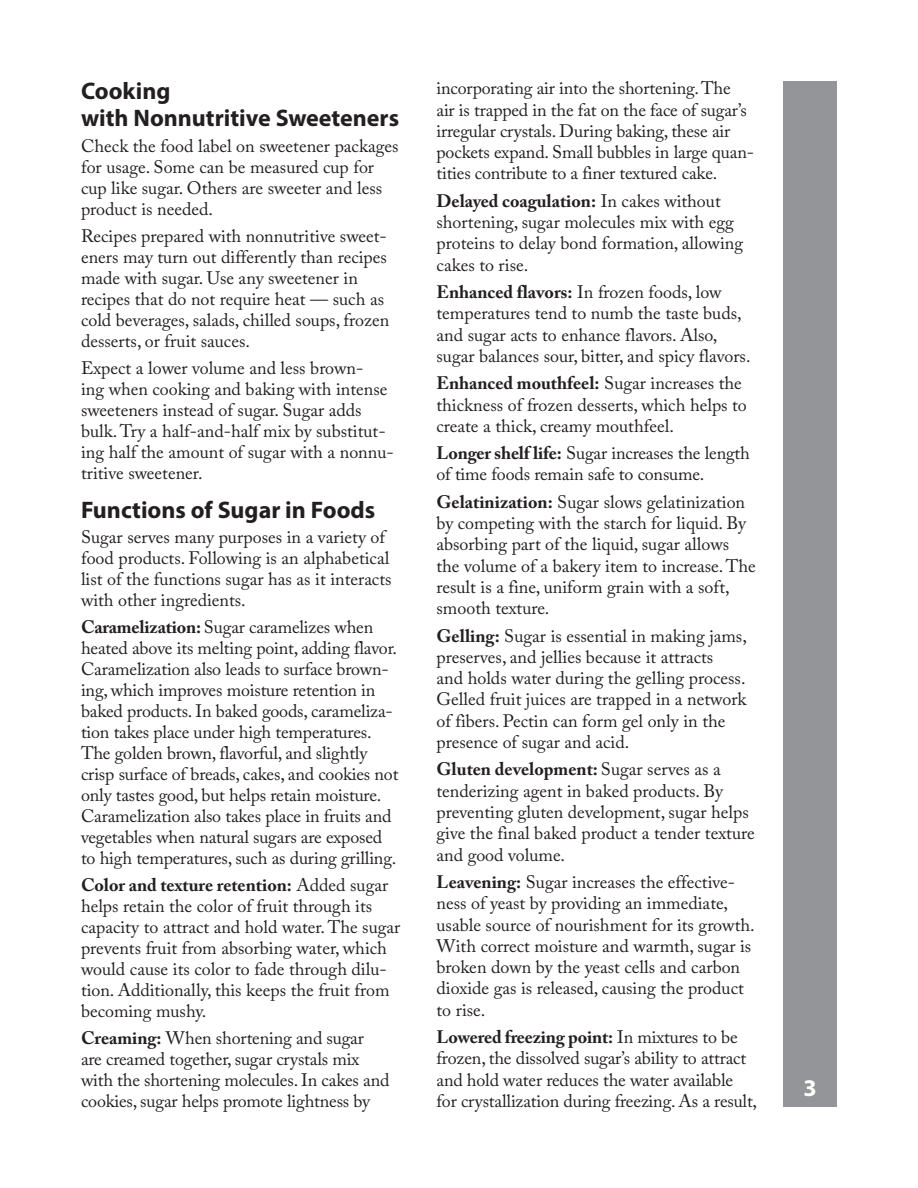
<style>
.page{position:relative;width:918px;height:1188px;background:#fff}
.page>*{position:absolute;margin:0;border:0;box-sizing:border-box;transform-origin:0 0}
.Subheads{font:700 24px/27px "Myriad Pro";color:#231f20}
.Subheads-2{font:700 24px "Myriad Pro";color:#fff}
.Body_text{font:18px/21px "Adobe Caslon Pro";color:#231f20}
.s1{font-weight:700}
</style>
<div class="page">
<div style="left:783px;top:81px;width:54px;height:1026px;background:#939598"></div>
<p class="Subheads" style="left:81px;top:77px;width:320px">Cooking<br>with Nonnutritive Sweeteners</p>
<p class="Body_text" style="left:81px;top:135px;width:319px">Check the food label on sweetener packages for usage. Some can be measured cup for cup like sugar. Others are sweeter and less product is needed.</p>
<p class="Body_text" style="left:81px;top:225px;width:310px">Recipes prepared with nonnutritive sweet&shy;eners may turn out differently than recipes made with sugar. Use any sweetener in recipes that do not require heat — such as cold beverages, salads, chilled soups, frozen desserts, or fruit sauces.</p>
<p class="Body_text" style="left:81px;top:357px;width:314px">Expect a lower volume and less brown-<br>ing when cooking and baking with intense sweeteners instead of sugar. Sugar adds bulk. Try a half-and-half mix by substitut&shy;ing half the amount of sugar with a nonnu&shy;tritive sweetener.</p>
<p class="Subheads" style="left:81px;top:495px;width:296px">Functions of Sugar in Foods</p>
<p class="Body_text" style="left:81px;top:526px;width:312px">Sugar serves many purposes in a variety of food products. Following is an alphabetical list of the functions sugar has as it interacts with other ingredients.</p>
<p class="Body_text" style="left:81px;top:616px;width:319px"><span class="s1">Caramelization:</span> Sugar caramelizes when heated above its melting point, adding flavor.<br>Caramelization also leads to surface brown&shy;ing, which improves moisture retention in baked products. In baked goods, carameliza&shy;tion takes place under high temperatures.<br>The golden brown, flavorful, and slightly crisp surface of breads, cakes, and cookies not only tastes good, but helps retain moisture.<br>Caramelization also takes place in fruits and vegetables when natural sugars are exposed to high temperatures, such as during grilling.</p>
<p class="Body_text" style="left:81px;top:874px;width:321px"><span class="s1">Color and texture retention:</span> Added sugar helps retain the color of fruit through its capacity to attract and hold water. The sugar prevents fruit from absorbing water, which would cause its color to fade through dilu&shy;tion. Additionally, this keeps the fruit from becoming mushy.</p>
<p class="Body_text" style="left:81px;top:1027px;width:310px"><span class="s1">Creaming:</span> When shortening and sugar<br>are creamed together, sugar crystals mix with the shortening molecules. In cakes and cookies, sugar helps promote lightness by</p>
<p class="Body_text" style="left:436px;top:77px;width:319px">incorporating air into the shortening. The<br>air is trapped in the fat on the face of sugar’s irregular crystals. During baking, these air pockets expand. Small bubbles in large quan&shy;tities contribute to a finer textured cake.</p>
<p class="Body_text" style="left:436px;top:190px;width:308px"><span class="s1">Delayed coagulation:</span> In cakes without shortening, sugar molecules mix with egg proteins to delay bond formation, allowing cakes to rise.</p>
<p class="Body_text" style="left:436px;top:281px;width:316px"><span class="s1">Enhanced flavors:</span> In frozen foods, low temperatures tend to numb the taste buds, and sugar acts to enhance flavors. Also, sugar balances sour, bitter, and spicy flavors.</p>
<p class="Body_text" style="left:436px;top:372px;width:312px"><span class="s1">Enhanced mouthfeel:</span> Sugar increases the thickness of frozen desserts, which helps to create a thick, creamy mouthfeel.</p>
<p class="Body_text" style="left:436px;top:442px;width:315px"><span class="s1">Longer shelf life:</span> Sugar increases the length of time foods remain safe to consume.</p>
<p class="Body_text" style="left:436px;top:491px;width:321px"><span class="s1">Gelatinization:</span> Sugar slows gelatinization by competing with the starch for liquid. By absorbing part of the liquid, sugar allows the volume of a bakery item to increase. The result is a fine, uniform grain with a soft, smooth texture.</p>
<p class="Body_text" style="left:436px;top:625px;width:312px"><span class="s1">Gelling:</span> Sugar is essential in making jams, preserves, and jellies because it attracts<br>and holds water during the gelling process.<br>Gelled fruit juices are trapped in a network of fibers. Pectin can form gel only in the presence of sugar and acid.</p>
<p class="Body_text" style="left:436px;top:759px;width:320px"><span class="s1">Gluten development:</span> Sugar serves as a tenderizing agent in baked products. By preventing gluten development, sugar helps give the final baked product a tender texture and good volume.</p>
<p class="Body_text" style="left:436px;top:871px;width:320px"><span class="s1">Leavening:</span> Sugar increases the effective&shy;ness of yeast by providing an immediate, usable source of nourishment for its growth.<br>With correct moisture and warmth, sugar is broken down by the yeast cells and carbon dioxide gas is released, causing the product to rise.</p>
<p class="Body_text" style="left:436px;top:1026px;width:322px"><span class="s1">Lowered freezing point:</span> In mixtures to be frozen, the dissolved sugar’s ability to attract and hold water reduces the water available for crystallization during freezing. As a result,</p>
<p class="Subheads-2" style="left:803px;top:1072px;width:15px">3</p>
</div>
